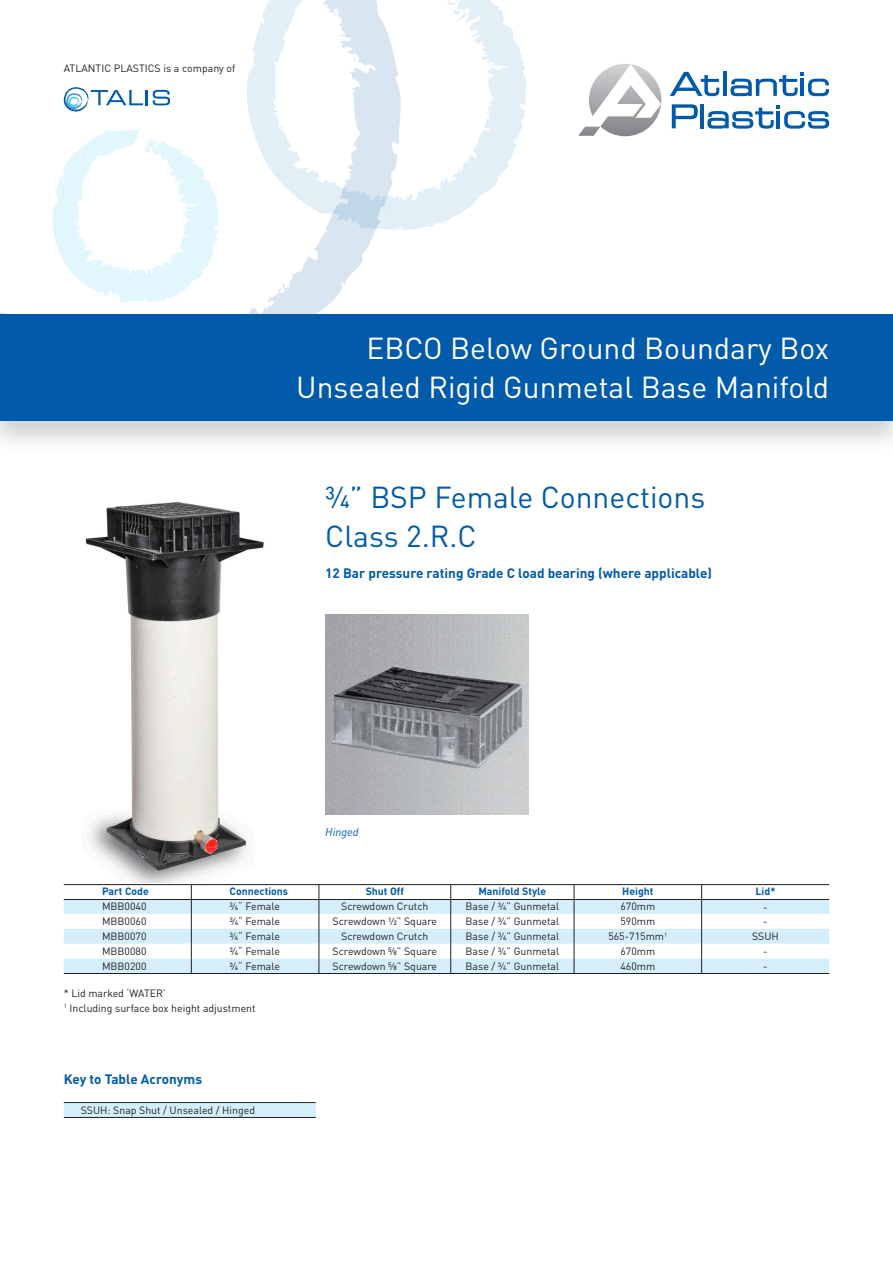
<style>
.page{position:relative;width:893px;height:1263px;background:#fff}
.page>*{position:absolute;margin:0;border:0;box-sizing:border-box;transform-origin:0 0}
.t1{font:30px "DINOT";color:#fff}
.t2{font:30px "DINOT";color:#015aaa}
.t3{font:700 13.5px "DINOT";color:#015aaa}
.t4{font:italic 11.25px "DINOT";color:#015aaa}
.t5{font:10.5px "DINOT";color:#231f20}
.t6{font:700 10.5px "DINOT";color:#015aaa}
</style>
<div class="page">
<div style="left:0;top:0;width:893px;height:455px;background:#231f20;opacity:.2"></div>
<div style="left:0;top:0;width:893px;height:361px;background:#fff"></div>
<svg style="left:402px;top:0;width:125px;height:230px"></svg>
<svg style="left:0;top:0;width:402px;height:315px"></svg>
<svg style="left:51px;top:128px;width:170px;height:176px"></svg>
<svg style="left:153px;top:90px;width:17px;height:15px"></svg>
<svg style="left:64px;top:87px;width:83px;height:25px"></svg>
<svg style="left:670px;top:72px;width:49px;height:24px"></svg>
<hr style="left:723px;top:72px;width:4px;height:24px;background:#015aaa">
<svg style="left:730px;top:72px;width:99px;height:24px"></svg>
<svg style="left:672px;top:104px;width:26px;height:24px"></svg>
<hr style="left:700px;top:104px;width:3px;height:24px;background:#015aaa">
<svg style="left:707px;top:105px;width:122px;height:24px"></svg>
<svg style="left:578px;top:64px;width:83px;height:72px"></svg>
<div style="left:0;top:315px;width:893px;height:106px;background:#015aaa"></div>
<div style="left:64px;top:1102px;width:252px;height:15px;background:#d4effb"></div>
<hr style="left:64px;top:1102px;width:252px;height:1px;background:#231f20">
<hr style="left:64px;top:1117px;width:252px;height:1px;background:#231f20">
<svg style="left:64px;top:900px;width:765px;height:73px;fill:#d4effb"></svg>
<hr style="left:64px;top:884px;width:127px;height:1px;background:#231f20">
<hr style="left:191px;top:884px;width:128px;height:1px;background:#231f20">
<hr style="left:319px;top:884px;width:132px;height:1px;background:#231f20">
<hr style="left:451px;top:884px;width:123px;height:1px;background:#231f20">
<hr style="left:574px;top:884px;width:128px;height:1px;background:#231f20">
<hr style="left:702px;top:884px;width:127px;height:1px;background:#231f20">
<hr style="left:64px;top:899px;width:127px;height:1px;background:#231f20">
<hr style="left:191px;top:899px;width:128px;height:1px;background:#231f20">
<hr style="left:319px;top:899px;width:132px;height:1px;background:#231f20">
<hr style="left:451px;top:899px;width:123px;height:1px;background:#231f20">
<hr style="left:574px;top:899px;width:128px;height:1px;background:#231f20">
<hr style="left:702px;top:899px;width:127px;height:1px;background:#231f20">
<svg style="left:191px;top:885px;width:1px;height:88px"></svg>
<svg style="left:319px;top:885px;width:1px;height:88px"></svg>
<svg style="left:450px;top:885px;width:1px;height:88px"></svg>
<svg style="left:574px;top:885px;width:1px;height:88px"></svg>
<svg style="left:701px;top:885px;width:1px;height:88px"></svg>
<hr style="left:64px;top:973px;width:127px;height:1px;background:#231f20">
<hr style="left:191px;top:973px;width:128px;height:1px;background:#231f20">
<hr style="left:319px;top:973px;width:132px;height:1px;background:#231f20">
<hr style="left:451px;top:973px;width:123px;height:1px;background:#231f20">
<hr style="left:574px;top:973px;width:128px;height:1px;background:#231f20">
<hr style="left:702px;top:973px;width:127px;height:1px;background:#231f20">
<img style="left:326px;top:614px;width:203px;height:200px">
<img style="left:85px;top:501px;width:179px;height:382px">
<p class="t5" style="left:64px;top:61px;width:173px">ATLANTIC PLASTICS is a company of</p>
<p class="t1" style="left:366px;top:329px;width:464px">EBCO Below Ground Boundary Box</p>
<p class="t1" style="left:296px;top:368px;width:534px">Unsealed Rigid Gunmetal Base Manifold</p>
<p class="t2" style="left:325px;top:478px;width:381px">¾” BSP Female Connections</p>
<p class="t2" style="left:325px;top:517px;width:153px">Class 2.R.C</p>
<p class="t3" style="left:325px;top:564px;width:388px">12 Bar pressure rating Grade C load bearing (where applicable)</p>
<p class="t4" style="left:325px;top:825px;width:35px">Hinged</p>
<p class="t6" style="left:102px;top:884px;width:48px">Part Code</p>
<p class="t6" style="left:230px;top:884px;width:60px">Connections</p>
<p class="t6" style="left:366px;top:884px;width:40px">Shut Off</p>
<p class="t6" style="left:478px;top:884px;width:69px">Manifold Style</p>
<p class="t6" style="left:622px;top:884px;width:33px">Height</p>
<p class="t6" style="left:755px;top:884px;width:22px">Lid*</p>
<p class="t5" style="left:102px;top:900px;width:46px">MBB0040</p>
<p class="t5" style="left:230px;top:900px;width:52px">3/4“ Female</p>
<p class="t5" style="left:341px;top:900px;width:89px">Screwdown Crutch</p>
<p class="t5" style="left:466px;top:900px;width:95px">Base / ¾” Gunmetal</p>
<p class="t5" style="left:620px;top:900px;width:36px">670mm</p>
<p class="t5" style="left:763px;top:900px;width:6px">-</p>
<p class="t5" style="left:102px;top:915px;width:46px">MBB0060</p>
<p class="t5" style="left:230px;top:915px;width:52px">3/4“ Female</p>
<p class="t5" style="left:333px;top:915px;width:106px">Screwdown 1/2” Square</p>
<p class="t5" style="left:466px;top:915px;width:95px">Base / ¾” Gunmetal</p>
<p class="t5" style="left:620px;top:915px;width:36px">590mm</p>
<p class="t5" style="left:763px;top:915px;width:6px">-</p>
<p class="t5" style="left:102px;top:930px;width:46px">MBB0070</p>
<p class="t5" style="left:230px;top:930px;width:52px">3/4“ Female</p>
<p class="t5" style="left:341px;top:930px;width:89px">Screwdown Crutch</p>
<p class="t5" style="left:466px;top:930px;width:95px">Base / ¾” Gunmetal</p>
<p class="t5" style="left:608px;top:930px;width:61px">565-715mm<sup>1</sup></p>
<p class="t5" style="left:752px;top:930px;width:28px">SSUH</p>
<p class="t5" style="left:102px;top:945px;width:46px">MBB0080</p>
<p class="t5" style="left:230px;top:945px;width:52px">3/4“ Female</p>
<p class="t5" style="left:333px;top:945px;width:106px">Screwdown 5⁄8” Square</p>
<p class="t5" style="left:466px;top:945px;width:95px">Base / ¾” Gunmetal</p>
<p class="t5" style="left:620px;top:945px;width:36px">670mm</p>
<p class="t5" style="left:763px;top:945px;width:6px">-</p>
<p class="t5" style="left:102px;top:960px;width:46px">MBB0200</p>
<p class="t5" style="left:230px;top:960px;width:52px">3/4“ Female</p>
<p class="t5" style="left:333px;top:960px;width:106px">Screwdown 5⁄8” Square</p>
<p class="t5" style="left:466px;top:960px;width:95px">Base / ¾” Gunmetal</p>
<p class="t5" style="left:620px;top:960px;width:36px">460mm</p>
<p class="t5" style="left:763px;top:960px;width:6px">-</p>
<p class="t5" style="left:64px;top:986px;width:103px">* Lid marked ‘WATER’</p>
<p class="t5" style="left:64px;top:1001px;width:193px"><sup>1</sup> Including surface box height adjustment</p>
<p class="t3" style="left:64px;top:1070px;width:140px">Key to Table Acronyms</p>
<p class="t5" style="left:81px;top:1104px;width:176px">SSUH: Snap Shut / Unsealed / Hinged</p>
</div>
